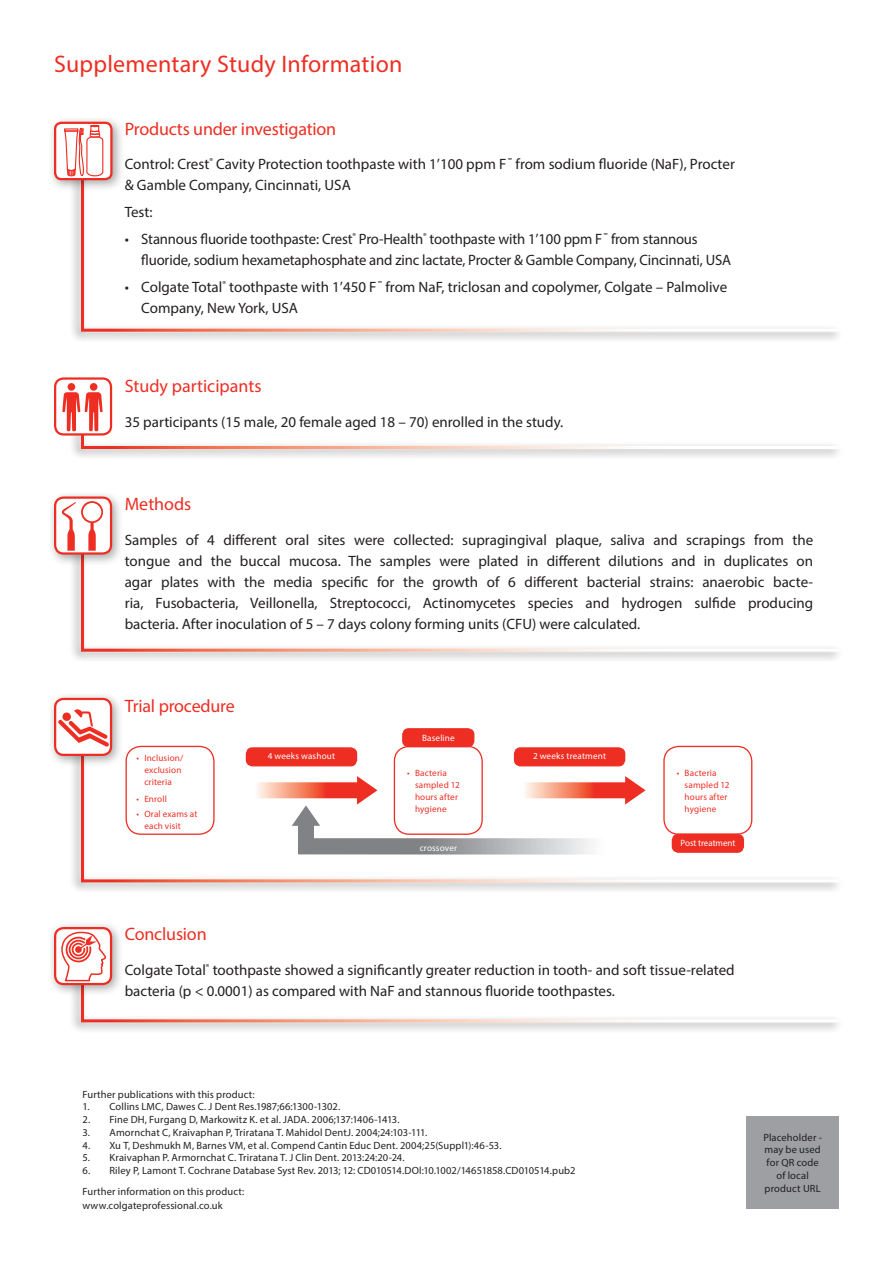
<style>
.page{position:relative;width:893px;height:1263px;background:#fff}
.page>*{position:absolute;margin:0;border:0;box-sizing:border-box;transform-origin:0 0}
.t1{font:24px "Myriad Pro";letter-spacing:.01em;color:#ee2e22}
.t2{font:18px "Myriad Pro";letter-spacing:-.01em;color:#ee2e22}
.t3{font:15px/21px "Myriad Pro";color:#231f20}
.t4{font:10.5px/12.8px "Myriad Pro";letter-spacing:.01em;color:#231f20}
.t5{font:9.15px/11.9px "Myriad Pro";letter-spacing:.015em;color:#ee2e22}
.t6{font:9.15px "Myriad Pro";letter-spacing:.015em;color:#fff}
.t7{font:9.15px "Myriad Pro";letter-spacing:-.005em;color:#fff}
</style>
<div class="page">
<div style="left:70px;top:703px;width:773px;height:190px;background:#231f20;opacity:.5"></div>
<svg style="left:79px;top:705px;width:763px;height:179px"></svg>
<div style="left:70px;top:124px;width:773px;height:219px;background:#231f20;opacity:.5"></div>
<svg style="left:79px;top:125px;width:763px;height:208px"></svg>
<div style="left:70px;top:934px;width:773px;height:99px;background:#231f20;opacity:.5"></div>
<svg style="left:79px;top:936px;width:763px;height:88px"></svg>
<div style="left:48px;top:921px;width:76px;height:76px;background:#231f20;opacity:.4"></div>
<div style="left:55px;top:928px;width:56px;height:56px;background:#fff;border-radius:9px"></div>
<div style="left:54px;top:927px;width:58px;height:58px;border:2px solid #ee2e22;border-radius:9px"></div>
<div style="left:48px;top:116px;width:77px;height:76px;background:#231f20;opacity:.4"></div>
<div style="left:55px;top:123px;width:56px;height:56px;background:#fff;border-radius:6px"></div>
<div style="left:54px;top:122px;width:59px;height:58px;border:2px solid #ee2e22;border-radius:6px"></div>
<svg style="left:64px;top:125px;width:40px;height:90px"></svg>
<div style="left:70px;top:381px;width:773px;height:79px;background:#231f20;opacity:.5"></div>
<svg style="left:79px;top:383px;width:763px;height:67px"></svg>
<div style="left:55px;top:378px;width:56px;height:56px;background:#fff;border-radius:9px"></div>
<div style="left:54px;top:377px;width:58px;height:59px;border:2px solid #ee2e22;border-radius:9px"></div>
<div style="left:68px;top:383px;width:7px;height:8px;background:#ee2e22;border-radius:50%"></div>
<svg style="left:62px;top:392px;width:41px;height:39px"></svg>
<div style="left:90px;top:383px;width:7px;height:8px;background:#ee2e22;border-radius:50%"></div>
<div style="left:70px;top:501px;width:773px;height:161px;background:#231f20;opacity:.5"></div>
<svg style="left:79px;top:503px;width:763px;height:150px"></svg>
<div style="left:48px;top:490px;width:76px;height:77px;background:#231f20;opacity:.4"></div>
<div style="left:55px;top:498px;width:56px;height:55px;background:#fff;border-radius:9px"></div>
<div style="left:54px;top:496px;width:58px;height:59px;border:2px solid #ee2e22;border-radius:9px"></div>
<svg style="left:62px;top:501px;width:41px;height:50px"></svg>
<svg style="left:58px;top:931px;width:48px;height:51px"></svg>
<div style="left:48px;top:692px;width:76px;height:76px;background:#231f20;opacity:.4"></div>
<div style="left:55px;top:699px;width:56px;height:56px;background:#fff;border-radius:9px"></div>
<div style="left:54px;top:698px;width:58px;height:58px;border:2px solid #ee2e22;border-radius:9px"></div>
<svg style="left:58px;top:709px;width:51px;height:38px"></svg>
<div style="left:126px;top:746px;width:88px;height:88px;background:#fff;border-radius:15px"></div>
<div style="left:126px;top:746px;width:89px;height:89px;border:1px solid #ee2e22;border-radius:15px"></div>
<div style="left:246px;top:748px;width:111px;height:18px;background:#ee2e22;border-radius:6px"></div>
<div style="left:246px;top:747px;width:111px;height:19px;border:1px solid #ee2e22;border-radius:6px"></div>
<div style="left:394px;top:746px;width:88px;height:88px;background:#fff;border-radius:15px"></div>
<div style="left:403px;top:729px;width:71px;height:18px;background:#ee2e22;border-radius:6px"></div>
<div style="left:402px;top:728px;width:72px;height:19px;border:1px solid #ee2e22;border-radius:6px"></div>
<div style="left:515px;top:748px;width:110px;height:18px;background:#ee2e22;border-radius:6px"></div>
<div style="left:514px;top:747px;width:111px;height:19px;border:1px solid #ee2e22;border-radius:6px"></div>
<div style="left:664px;top:746px;width:88px;height:88px;background:#fff;border-radius:15px"></div>
<div style="left:663px;top:746px;width:89px;height:89px;border:1px solid #ee2e22;border-radius:15px"></div>
<div style="left:672px;top:834px;width:71px;height:18px;background:#ee2e22;border-radius:6px"></div>
<div style="left:672px;top:834px;width:72px;height:19px;border:1px solid #ee2e22;border-radius:6px"></div>
<svg style="left:219px;top:776px;width:451px;height:79px"></svg>
<div style="left:746px;top:1116px;width:93px;height:92px;background:#9d9fa2"></div>
<p class="t1" style="left:54px;top:49px;width:350px">Supplementary Study Information</p>
<p class="t2" style="left:125px;top:117px;width:213px">Products under investigation</p>
<p class="t3" style="left:125px;top:153px;width:612px">Control: Crest<sup>®</sup> Cavity Protection toothpaste with 1’100 ppm F- from sodium fluoride (NaF), Procter &amp; Gamble Company, Cincinnati, USA</p>
<p class="t3" style="left:125px;top:201px;width:29px">Test:</p>
<p class="t3" style="left:141px;top:228px;width:591px;text-indent:-16px">• Stannous fluoride toothpaste: Crest<sup>®</sup> Pro-Health<sup>®</sup> toothpaste with 1’100 ppm F- from stannous fluoride, sodium hexametaphosphate and zinc lactate, Procter &amp; Gamble Company, Cincinnati, USA</p>
<p class="t3" style="left:141px;top:276px;width:587px;text-indent:-16px">• Colgate Total<sup>®</sup> toothpaste with 1’450 F- from NaF, triclosan and copolymer, Colgate – Palmolive<br>Company, New York, USA</p>
<p class="t2" style="left:125px;top:375px;width:138px">Study participants</p>
<p class="t3" style="left:125px;top:411px;width:440px">35 participants (15 male, 20 female aged 18 – 70) enrolled in the study.</p>
<p class="t2" style="left:125px;top:493px;width:68px">Methods</p>
<p class="t3" style="left:125px;top:529px;width:690px;text-align:justify">Samples of 4 different oral sites were collected: supragingival plaque, saliva and scrapings from the tongue and the buccal mucosa. The samples were plated in different dilutions and in duplicates on agar plates with the media specific for the growth of 6 different bacterial strains: anaerobic bacte&shy;ria, Fusobacteria, Veillonella, Streptococci, Actinomycetes species and hydrogen sulfide producing bacteria. After inoculation of 5 – 7 days colony forming units (CFU) were calculated.</p>
<p class="t2" style="left:125px;top:694px;width:112px">Trial procedure</p>
<p class="t5" style="left:144px;top:752px;width:40px;text-indent:-8px">• Inclusion/ exclusion criteria</p>
<p class="t5" style="left:137px;top:793px;width:32px">• Enroll</p>
<p class="t5" style="left:144px;top:808px;width:55px;text-indent:-8px">• Oral exams at each visit</p>
<p class="t6" style="left:268px;top:751px;width:69px">4 weeks washout</p>
<p class="t6" style="left:422px;top:732px;width:34px">Baseline</p>
<p class="t5" style="left:415px;top:767px;width:46px;text-indent:-8px">• Bacteria sampled 12 hours after hygiene</p>
<p class="t6" style="left:420px;top:842px;width:39px">crossover</p>
<p class="t6" style="left:503px;top:751px;width:74px">2 weeks treatment</p>
<p class="t6" style="left:533px;top:751px;width:74px">2 weeks treatment</p>
<p class="t5" style="left:685px;top:767px;width:46px;text-indent:-8px">• Bacteria sampled 12 hours after hygiene</p>
<p class="t7" style="left:681px;top:838px;width:56px">Post treatment</p>
<p class="t2" style="left:125px;top:923px;width:83px">Conclusion</p>
<p class="t3" style="left:125px;top:959px;width:611px">Colgate Total<sup>®</sup> toothpaste showed a significantly greater reduction in tooth- and soft tissue-related</p>
<p class="t3" style="left:125px;top:980px;width:492px">bacteria (p &lt; 0.0001) as compared with NaF and stannous fluoride toothpastes.</p>
<p class="t4" style="left:82px;top:1087px;width:174px">Further publications with this product:</p>
<p class="t4" style="left:82px;top:1100px;width:259px">1. Collins LMC, Dawes C. J Dent Res.1987;66:1300-1302.</p>
<p class="t4" style="left:82px;top:1113px;width:318px">2. Fine DH, Furgang D, Markowitz K. et al. JADA. 2006;137:1406-1413.</p>
<p class="t4" style="left:82px;top:1126px;width:346px">3. Amornchat C, Kraivaphan P, Triratana T. Mahidol DentJ. 2004;24:103-111.</p>
<p class="t4" style="left:82px;top:1138px;width:421px">4. Xu T, Deshmukh M, Barnes VM, et al. Compend Cantin Educ Dent. 2004;25(Suppl1):46-53.</p>
<p class="t4" style="left:82px;top:1151px;width:324px">5. Kraivaphan P. Armornchat C. Triratana T. J Clin Dent. 2013:24:20-24.</p>
<p class="t4" style="left:82px;top:1164px;width:494px">6. Riley P, Lamont T. Cochrane Database Syst Rev. 2013; 12: CD010514.DOl:10.1002/14651858.CD010514.pub2</p>
<p class="t4" style="left:82px;top:1185px;width:163px;line-height:13.5px">Further information on this product: www.colgateprofessional.co.uk</p>
<p class="t4" style="left:763px;top:1130px;width:60px;text-align:center">Placeholder - may be used for QR code of local product URL</p>
</div>
